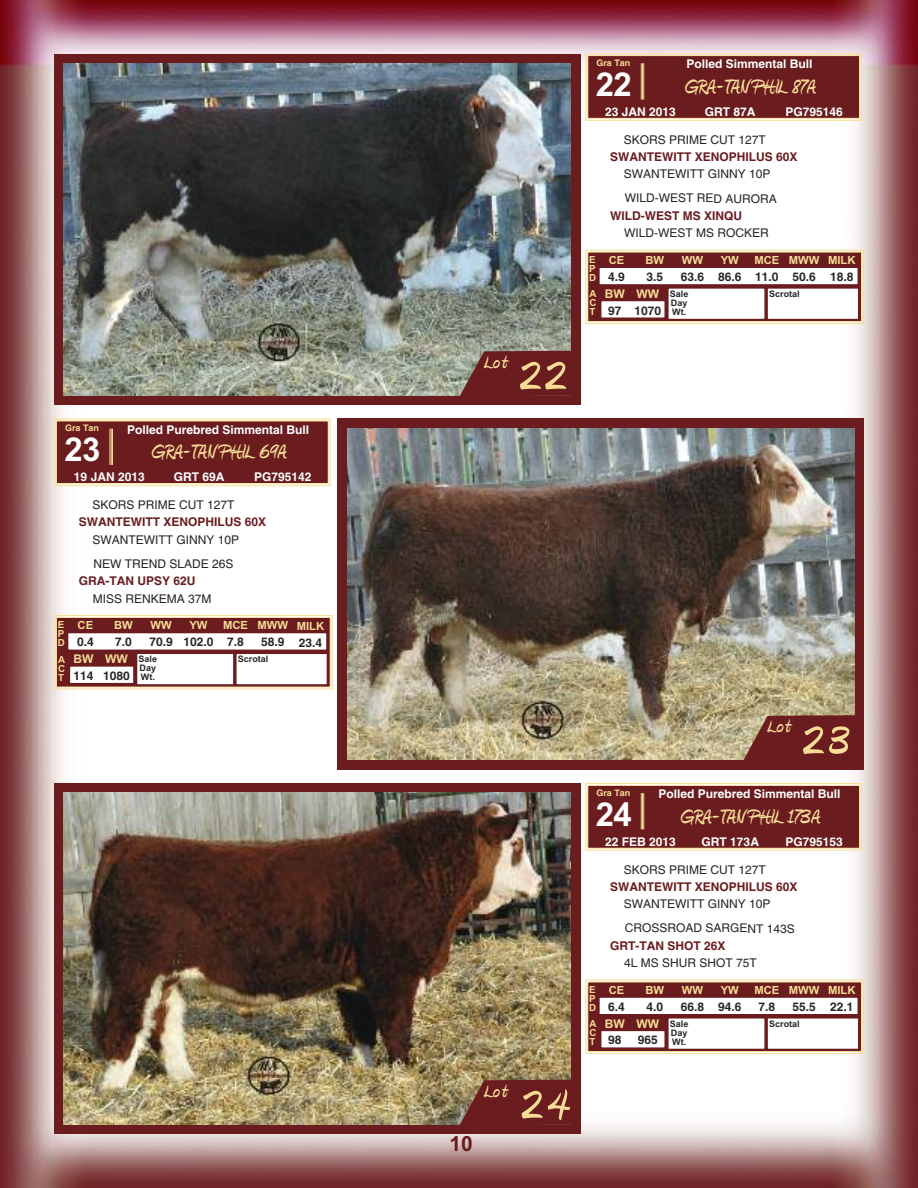
<style>
.page{position:relative;width:918px;height:1188px;background:#fff}
.page>*{position:absolute;margin:0;border:0;box-sizing:border-box;transform-origin:0 0}
.t1{font:700 54px "Amienne";color:#f7dd96}
.t2{font:700 33px "Arial";color:#fff}
.t3{font:700 27px "Amienne";color:#f7dd96}
.t4{font:700 24px "Amienne";letter-spacing:.055em;color:#f7dd96}
.t5{font:700 21px "Arial";color:#6a1c1f}
.t6{font:12px "Helvetica";color:#272627}
.t7{font:700 12px "Helvetica";color:#fff}
.t8{font:700 12px "Helvetica";color:#6a1c1f}
.t9{font:700 12px "Helvetica";color:#272627}
.t10{font:700 12px "Arial";color:#f7dd96}
.t11{font:700 11.25px "Arial";color:#f7dd96}
.t12{font:700 9.75px/9px "Arial";color:#f7dd96;text-align:justify}
.t13{font:700 9px/9px "Arial";color:#272627;text-align:justify}
.t14{font:700 9px "Helvetica";color:#f7dd96}
</style>
<div class="page">
<img style="left:0;top:0;width:918px;height:1188px">
<img style="left:54px;top:54px;width:526px;height:351px">
<div style="left:588px;top:56px;width:271px;height:62px;background:#6a1c1f"></div>
<div style="left:585px;top:53px;width:277px;height:68px;border:1px solid #f7dd96"></div>
<div style="left:587px;top:55px;width:273px;height:64px;border:1px solid #f7dd96"></div>
<div style="left:588px;top:253px;width:273px;height:68px;background:#6a1c1f"></div>
<div style="left:585px;top:250px;width:279px;height:74px;border:1px solid #f7dd96"></div>
<div style="left:587px;top:252px;width:275px;height:70px;border:1px solid #f7dd96"></div>
<div style="left:600px;top:268px;width:258px;height:16px;background:#fff"></div>
<div style="left:599px;top:267px;width:259px;height:18px;border:1px solid #6a1c1f"></div>
<div style="left:601px;top:301px;width:64px;height:17px;background:#fff"></div>
<div style="left:601px;top:300px;width:64px;height:18px;border:1px solid #6a1c1f"></div>
<div style="left:668px;top:289px;width:97px;height:30px;background:#fff"></div>
<div style="left:668px;top:288px;width:97px;height:32px;border:1px solid #6a1c1f"></div>
<div style="left:768px;top:289px;width:90px;height:30px;background:#fff"></div>
<div style="left:767px;top:288px;width:92px;height:32px;border:1px solid #6a1c1f"></div>
<hr style="left:644px;top:63px;width:1px;height:37px;background:#f7dd96">
<hr style="left:642px;top:63px;width:1px;height:37px;background:#f7dd96">
<hr style="left:641px;top:63px;width:1px;height:37px;background:#f7dd96">
<img style="left:54px;top:783px;width:526px;height:351px">
<div style="left:588px;top:786px;width:271px;height:62px;background:#6a1c1f"></div>
<div style="left:585px;top:783px;width:277px;height:68px;border:1px solid #f7dd96"></div>
<div style="left:587px;top:785px;width:273px;height:64px;border:1px solid #f7dd96"></div>
<div style="left:588px;top:983px;width:273px;height:68px;background:#6a1c1f"></div>
<div style="left:585px;top:980px;width:279px;height:74px;border:1px solid #f7dd96"></div>
<div style="left:587px;top:982px;width:275px;height:70px;border:1px solid #f7dd96"></div>
<div style="left:600px;top:998px;width:258px;height:16px;background:#fff"></div>
<div style="left:599px;top:997px;width:259px;height:18px;border:1px solid #6a1c1f"></div>
<div style="left:601px;top:1031px;width:64px;height:17px;background:#fff"></div>
<div style="left:601px;top:1030px;width:64px;height:18px;border:1px solid #6a1c1f"></div>
<div style="left:668px;top:1018px;width:97px;height:31px;background:#fff"></div>
<div style="left:668px;top:1018px;width:97px;height:32px;border:1px solid #6a1c1f"></div>
<div style="left:768px;top:1018px;width:90px;height:31px;background:#fff"></div>
<div style="left:767px;top:1018px;width:92px;height:32px;border:1px solid #6a1c1f"></div>
<hr style="left:644px;top:793px;width:1px;height:36px;background:#f7dd96">
<hr style="left:642px;top:793px;width:1px;height:36px;background:#f7dd96">
<hr style="left:641px;top:793px;width:1px;height:36px;background:#f7dd96">
<img style="left:338px;top:418px;width:526px;height:352px">
<div style="left:57px;top:422px;width:271px;height:61px;background:#6a1c1f"></div>
<div style="left:54px;top:418px;width:277px;height:68px;border:1px solid #f7dd96"></div>
<div style="left:56px;top:420px;width:273px;height:64px;border:1px solid #f7dd96"></div>
<div style="left:57px;top:618px;width:273px;height:69px;background:#6a1c1f"></div>
<div style="left:54px;top:615px;width:279px;height:75px;border:1px solid #f7dd96"></div>
<div style="left:56px;top:617px;width:275px;height:71px;border:1px solid #f7dd96"></div>
<div style="left:68px;top:633px;width:258px;height:17px;background:#fff"></div>
<div style="left:67px;top:632px;width:260px;height:18px;border:1px solid #6a1c1f"></div>
<div style="left:70px;top:667px;width:63px;height:16px;background:#fff"></div>
<div style="left:69px;top:666px;width:65px;height:18px;border:1px solid #6a1c1f"></div>
<div style="left:137px;top:654px;width:96px;height:30px;background:#fff"></div>
<div style="left:136px;top:653px;width:98px;height:32px;border:1px solid #6a1c1f"></div>
<div style="left:236px;top:654px;width:91px;height:30px;background:#fff"></div>
<div style="left:236px;top:653px;width:92px;height:32px;border:1px solid #6a1c1f"></div>
<hr style="left:112px;top:429px;width:1px;height:36px;background:#f7dd96">
<hr style="left:111px;top:429px;width:1px;height:36px;background:#f7dd96">
<hr style="left:110px;top:429px;width:1px;height:36px;background:#f7dd96">
<p class="t14" style="left:65px;top:423px;width:36px">Gra Tan</p>
<h2 class="t2" style="left:65px;top:430px;width:37px">23</h2>
<p class="t7" style="left:127px;top:423px;width:184px">Polled Purebred Simmental Bull</p>
<p class="t7" style="left:174px;top:470px;width:52px">GRT 69A</p>
<p class="t7" style="left:254px;top:470px;width:59px">PG795142</p>
<h3 class="t3" style="left:150px;top:439px;width:137px">GRA-TAN PHIL 69A</h3>
<p class="t7" style="left:74px;top:470px;width:72px">19 JAN 2013</p>
<p class="t6" style="left:92px;top:498px;width:144px">SKORS PRIME CUT 127T</p>
<p class="t6" style="left:92px;top:532px;width:148px">SWANTEWITT GINNY 10P</p>
<p class="t8" style="left:79px;top:574px;width:118px">GRA-TAN UPSY 62U</p>
<p class="t8" style="left:79px;top:515px;width:189px">SWANTEWITT XENOPHILUS 60X</p>
<p class="t6" style="left:93px;top:557px;width:142px">NEW TREND SLADE 26S</p>
<p class="t6" style="left:93px;top:592px;width:120px">MISS RENKEMA 37M</p>
<p class="t12" style="left:58px;top:621px;width:9px">E P D</p>
<p class="t11" style="left:78px;top:619px;width:17px">CE</p>
<p class="t11" style="left:114px;top:619px;width:20px">BW</p>
<p class="t11" style="left:151px;top:619px;width:23px">WW</p>
<p class="t11" style="left:189px;top:619px;width:20px">YW</p>
<p class="t11" style="left:223px;top:619px;width:66px">MCE MWW</p>
<p class="t11" style="left:297px;top:619px;width:29px">MILK</p>
<p class="t9" style="left:77px;top:635px;width:18px">0.4</p>
<p class="t9" style="left:115px;top:635px;width:18px">7.0</p>
<p class="t9" style="left:150px;top:635px;width:96px">70.9 102.0 7.8</p>
<p class="t9" style="left:261px;top:635px;width:63px">58.9 23.4</p>
<p class="t10" style="left:74px;top:652px;width:56px">BW WW</p>
<p class="t9" style="left:74px;top:669px;width:58px">114 1080</p>
<p class="t12" style="left:58px;top:655px;width:9px">A C T</p>
<p class="t13" style="left:139px;top:655px;width:20px">Sale Day Wt.</p>
<p class="t13" style="left:238px;top:655px;width:32px">Scrotal</p>
<h3 class="t4" style="left:484px;top:351px;width:24px">Lot</h3>
<h1 class="t1" style="left:520px;top:351px;width:47px">22</h1>
<p class="t14" style="left:596px;top:57px;width:36px">Gra Tan</p>
<h2 class="t2" style="left:596px;top:65px;width:37px">22</h2>
<p class="t7" style="left:605px;top:105px;width:72px">23 JAN 2013</p>
<p class="t7" style="left:686px;top:57px;width:128px">Polled Simmental Bull</p>
<p class="t7" style="left:705px;top:105px;width:52px">GRT 87A</p>
<p class="t7" style="left:785px;top:105px;width:59px">PG795146</p>
<h3 class="t3" style="left:683px;top:74px;width:134px">GRA-TAN PHIL 87A</h3>
<p class="t6" style="left:624px;top:132px;width:144px">SKORS PRIME CUT 127T</p>
<p class="t6" style="left:624px;top:167px;width:148px">SWANTEWITT GINNY 10P</p>
<p class="t8" style="left:610px;top:209px;width:133px">WILD-WEST MS XINQU</p>
<p class="t8" style="left:610px;top:150px;width:189px">SWANTEWITT XENOPHILUS 60X</p>
<p class="t6" style="left:625px;top:191px;width:154px">WILD-WEST RED AURORA</p>
<p class="t6" style="left:624px;top:226px;width:146px">WILD-WEST MS ROCKER</p>
<p class="t12" style="left:589px;top:255px;width:9px">E P D</p>
<p class="t11" style="left:609px;top:253px;width:17px">CE</p>
<p class="t11" style="left:646px;top:253px;width:20px">BW</p>
<p class="t11" style="left:682px;top:253px;width:23px">WW</p>
<p class="t11" style="left:721px;top:253px;width:20px">YW</p>
<p class="t11" style="left:754px;top:253px;width:66px">MCE MWW</p>
<p class="t11" style="left:828px;top:254px;width:29px">MILK</p>
<p class="t9" style="left:608px;top:270px;width:18px">4.9</p>
<p class="t9" style="left:647px;top:270px;width:18px">3.5</p>
<p class="t9" style="left:681px;top:270px;width:174px">63.6 86.6 11.0 50.6 18.8</p>
<p class="t10" style="left:605px;top:287px;width:56px">BW WW</p>
<p class="t9" style="left:608px;top:303px;width:54px">97 1070</p>
<p class="t12" style="left:589px;top:289px;width:9px">A C T</p>
<p class="t13" style="left:670px;top:289px;width:20px">Sale Day Wt.</p>
<p class="t13" style="left:769px;top:289px;width:32px">Scrotal</p>
<h3 class="t5" style="left:449px;top:1131px;width:25px">10</h3>
<h3 class="t4" style="left:484px;top:1080px;width:24px">Lot</h3>
<h1 class="t1" style="left:522px;top:1080px;width:45px">24</h1>
<h3 class="t4" style="left:767px;top:716px;width:24px">Lot</h3>
<h1 class="t1" style="left:803px;top:716px;width:47px">23</h1>
<p class="t14" style="left:596px;top:787px;width:36px">Gra Tan</p>
<h2 class="t2" style="left:596px;top:795px;width:37px">24</h2>
<p class="t7" style="left:658px;top:787px;width:184px">Polled Purebred Simmental Bull</p>
<p class="t7" style="left:702px;top:834px;width:59px">GRT 173A</p>
<p class="t7" style="left:785px;top:834px;width:59px">PG795153</p>
<h3 class="t3" style="left:679px;top:804px;width:142px">GRA-TAN PHIL 173A</h3>
<p class="t7" style="left:605px;top:834px;width:72px">22 FEB 2013</p>
<p class="t6" style="left:624px;top:862px;width:144px">SKORS PRIME CUT 127T</p>
<p class="t6" style="left:624px;top:897px;width:148px">SWANTEWITT GINNY 10P</p>
<p class="t8" style="left:610px;top:938px;width:117px">GRT-TAN SHOT 26X</p>
<p class="t8" style="left:610px;top:880px;width:189px">SWANTEWITT XENOPHILUS 60X</p>
<p class="t6" style="left:625px;top:921px;width:172px">CROSSROAD SARGENT 143S</p>
<p class="t6" style="left:624px;top:956px;width:134px">4L MS SHUR SHOT 75T</p>
<p class="t12" style="left:589px;top:985px;width:9px">E P D</p>
<p class="t11" style="left:609px;top:983px;width:17px">CE</p>
<p class="t11" style="left:646px;top:983px;width:20px">BW</p>
<p class="t11" style="left:682px;top:983px;width:23px">WW</p>
<p class="t11" style="left:721px;top:983px;width:20px">YW</p>
<p class="t11" style="left:754px;top:983px;width:66px">MCE MWW</p>
<p class="t11" style="left:828px;top:984px;width:29px">MILK</p>
<p class="t9" style="left:608px;top:999px;width:18px">6.4</p>
<p class="t9" style="left:647px;top:999px;width:18px">4.0</p>
<p class="t9" style="left:681px;top:999px;width:62px">66.8 94.6</p>
<p class="t9" style="left:759px;top:999px;width:18px">7.8</p>
<p class="t9" style="left:792px;top:1000px;width:63px">55.5 22.1</p>
<p class="t10" style="left:605px;top:1017px;width:56px">BW WW</p>
<p class="t9" style="left:608px;top:1033px;width:15px">98</p>
<p class="t9" style="left:638px;top:1033px;width:22px">965</p>
<p class="t12" style="left:589px;top:1019px;width:9px">A C T</p>
<p class="t13" style="left:670px;top:1019px;width:20px">Sale Day Wt.</p>
<p class="t13" style="left:769px;top:1019px;width:32px">Scrotal</p>
</div>
